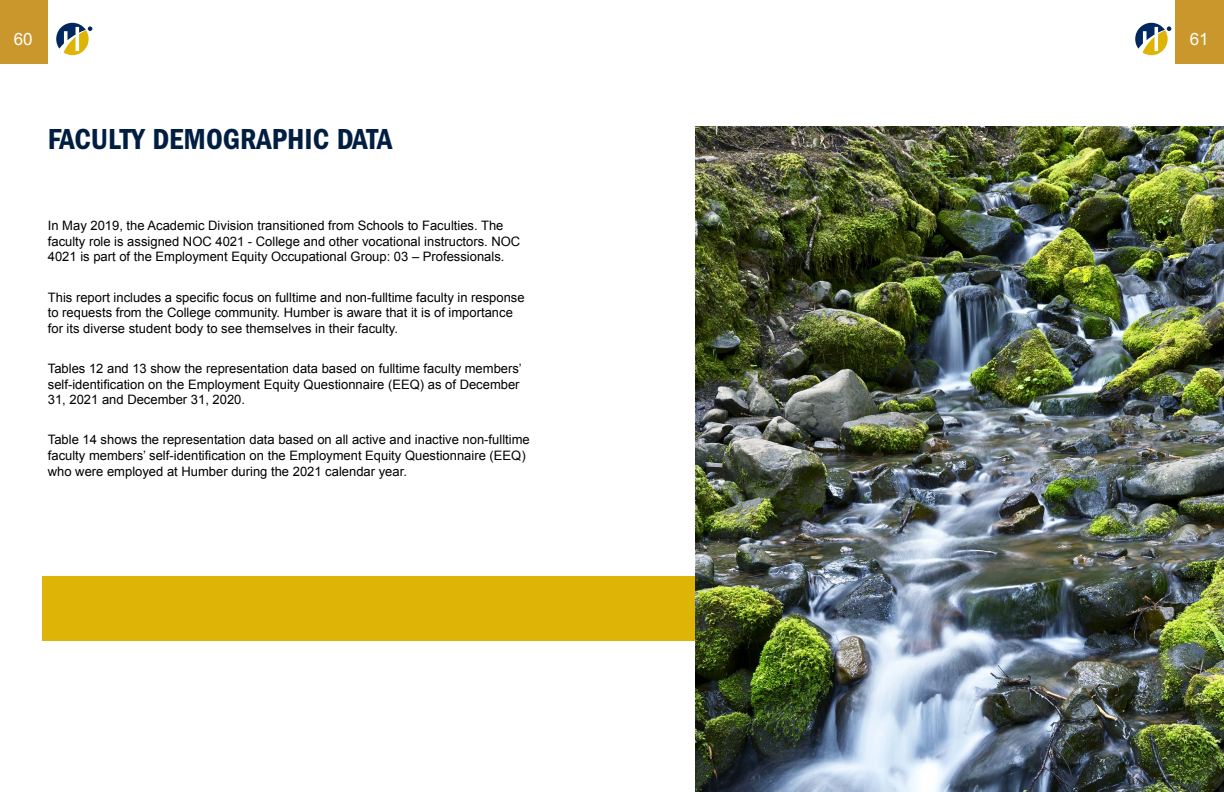
<style>
.page{position:relative;width:1224px;height:792px;background:#fff}
.page>*{position:absolute;margin:0;border:0;box-sizing:border-box;transform-origin:0 0}
.t1{font:600 condensed 30px "Franklin Gothic";color:#001e42}
.t2{font:17px "Arial";color:#fff}
.t3{font:13px/15.6px "Arial";color:#000}
</style>
<div class="page">
<div style="left:42px;top:576px;width:728px;height:65px;background:#deb407"></div>
<img style="left:695px;top:127px;width:529px;height:665px">
<div style="left:1176px;top:0;width:48px;height:64px;background:#c9972c"></div>
<svg style="left:1135px;top:23px;width:36px;height:32px"></svg>
<div style="left:0;top:0;width:48px;height:64px;background:#c9972c"></div>
<svg style="left:56px;top:23px;width:36px;height:32px"></svg>
<h2 class="t2" style="left:14px;top:28px;width:20px">60</h2>
<h2 class="t2" style="left:1190px;top:28px;width:20px">61</h2>
<h1 class="t1" style="left:48px;top:122px;width:346px">FACULTY DEMOGRAPHIC DATA</h1>
<p class="t3" style="left:48px;top:218px;width:474px">In May 2019, the Academic Division transitioned from Schools to Faculties. The faculty role is assigned NOC 4021 - College and other vocational instructors. NOC<br>4021 is part of the Employment Equity Occupational Group: 03 – Professionals.</p>
<p class="t3" style="left:48px;top:289px;width:478px">This report includes a specific focus on fulltime and non-fulltime faculty in response to requests from the College community. Humber is aware that it is of importance for its diverse student body to see themselves in their faculty.</p>
<p class="t3" style="left:48px;top:361px;width:476px">Tables 12 and 13 show the representation data based on fulltime faculty members’ self-identification on the Employment Equity Questionnaire (EEQ) as of December<br>31, 2021 and December 31, 2020.</p>
<p class="t3" style="left:48px;top:432px;width:483px">Table 14 shows the representation data based on all active and inactive non-fulltime faculty members’ self-identification on the Employment Equity Questionnaire (EEQ) who were employed at Humber during the 2021 calendar year.</p>
</div>
